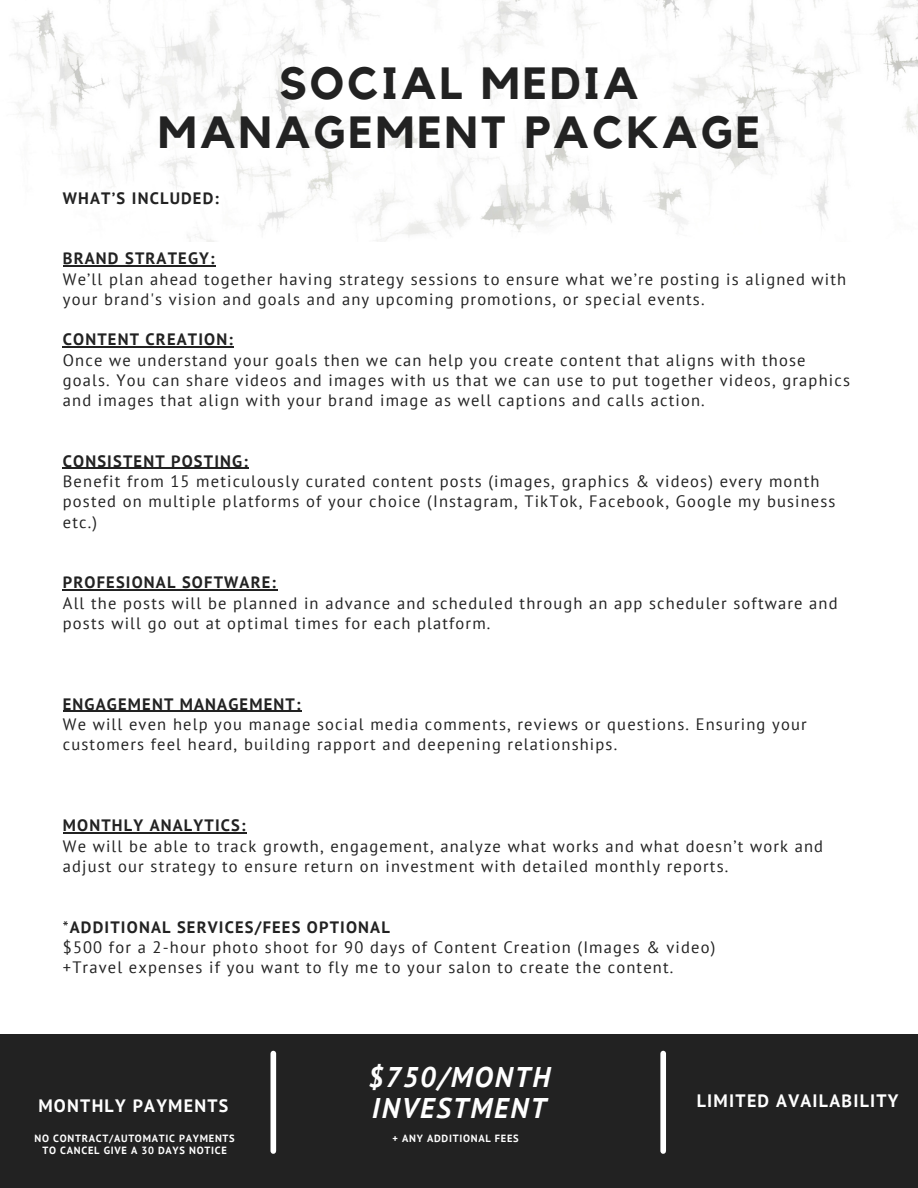
<style>
.page{position:relative;width:918px;height:1188px;background:#fff}
.page>*{position:absolute;margin:0;border:0;box-sizing:border-box;transform-origin:0 0}
.t1{font:700 45px/48.3px "Kollektif";letter-spacing:.07em;color:#222;text-align:center}
.t2{font:italic 700 28.5px/30.3px "PT Sans";letter-spacing:.07em;color:#fff}
.t3{font:700 18px "PT Sans";letter-spacing:.07em;color:#fff}
.t4{font:16.5px/20.2px "PT Sans";letter-spacing:.07em;color:#222}
.t5{font:700 16.5px "PT Sans";letter-spacing:.07em;color:#222}
.t6{font:700 10.5px "PT Sans";letter-spacing:.07em;color:#fff}
.s1{font-weight:700}
</style>
<div class="page">
<img style="left:13px;top:0;width:905px;height:242px">
<div style="left:0;top:1035px;width:918px;height:153px;background:#222"></div>
<hr style="left:63px;top:265px;width:153px;height:2px;background:#222">
<hr style="left:63px;top:346px;width:171px;height:2px;background:#222">
<hr style="left:63px;top:468px;width:186px;height:1px;background:#222">
<hr style="left:63px;top:589px;width:119px;height:2px;background:#222">
<hr style="left:182px;top:589px;width:95px;height:2px;background:#222">
<hr style="left:63px;top:711px;width:239px;height:1px;background:#222">
<hr style="left:63px;top:832px;width:184px;height:2px;background:#222">
<div style="left:271px;top:1054px;width:5px;height:97px;background:#fff"></div>
<div style="left:660px;top:1054px;width:6px;height:97px;background:#fff"></div>
<h1 class="t1" style="left:158px;top:61px;width:603px">SOCIAL MEDIA<br>MANAGEMENT PACKAGE</h1>
<p class="t5" style="left:63px;top:187px;width:158px">WHAT’S INCLUDED:</p>
<p class="t5" style="left:63px;top:247px;width:153px">BRAND STRATEGY:</p>
<p class="t4" style="left:63px;top:268px;width:785px">We’ll plan ahead together having strategy sessions to ensure what we’re posting is aligned with your brand's vision and goals and any upcoming promotions, or special events.</p>
<p class="t5" style="left:63px;top:328px;width:172px">CONTENT CREATION:</p>
<p class="t4" style="left:63px;top:349px;width:789px">Once we understand your goals then we can help you create content that aligns with those goals. You can share videos and images with us that we can use to put together videos, graphics and images that align with your brand image as well captions and calls action.</p>
<p class="t5" style="left:63px;top:450px;width:186px">CONSISTENT POSTING:</p>
<p class="t4" style="left:63px;top:471px;width:774px">Benefit from 15 meticulously curated content posts (images, graphics &amp; videos) every month posted on multiple platforms of your choice (Instagram, TikTok, Facebook, Google my business etc.)</p>
<p class="t5" style="left:63px;top:571px;width:215px">PROFESIONAL SOFTWARE:</p>
<p class="t4" style="left:63px;top:592px;width:776px">All the posts will be planned in advance and scheduled through an app scheduler software and posts will go out at optimal times for each platform.</p>
<p class="t5" style="left:63px;top:693px;width:239px">ENGAGEMENT MANAGEMENT:</p>
<p class="t4" style="left:63px;top:714px;width:745px">We will even help you manage social media comments, reviews or questions. Ensuring your customers feel heard, building rapport and deepening relationships.</p>
<p class="t5" style="left:63px;top:814px;width:184px">MONTHLY ANALYTICS:</p>
<p class="t4" style="left:63px;top:835px;width:762px">We will be able to track growth, engagement, analyze what works and what doesn’t work and adjust our strategy to ensure return on investment with detailed monthly reports.</p>
<p class="t4" style="left:63px;top:916px;width:654px">*<span class="s1">ADDITIONAL SERVICES/FEES OPTIONAL<br></span>$500 for a 2-hour photo shoot for 90 days of Content Creation (Images &amp; video) +Travel expenses if you want to fly me to your salon to create the content.</p>
<h2 class="t3" style="left:38px;top:1093px;width:192px">MONTHLY PAYMENTS</h2>
<p class="t6" style="left:35px;top:1132px;width:202px">NO CONTRACT/AUTOMATIC PAYMENTS</p>
<h3 class="t6" style="left:43px;top:1143px;width:186px">TO CANCEL GIVE A 30 DAYS NOTICE</h3>
<h3 class="t2" style="left:368px;top:1062px;width:184px">$750/MONTH<br>INVESTMENT</h3>
<p class="t6" style="left:393px;top:1132px;width:128px">+ ANY ADDITIONAL FEES</p>
<p class="t3" style="left:697px;top:1089px;width:203px">LIMITED AVAILABILITY</p>
</div>
